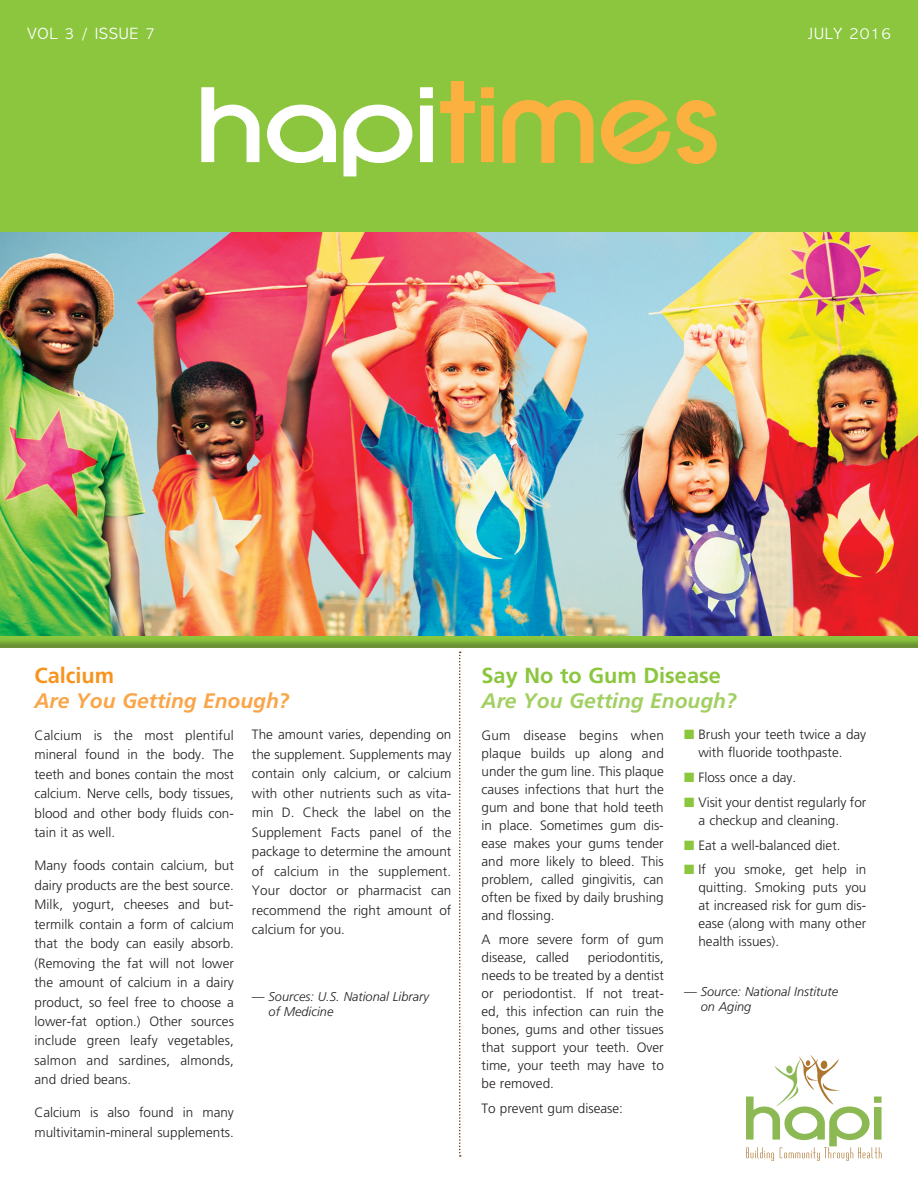
<style>
.page{position:relative;width:918px;height:1188px;background:#fff}
.page>*{position:absolute;margin:0;border:0;box-sizing:border-box;transform-origin:0 0}
.t1{font:700 21.75px "Frutiger";color:#8bc63e}
.t2{font:700 21.75px "Frutiger";color:#f7931d}
.t3{font:italic 700 21px "Frutiger";color:#f9a64a}
.t4{font:italic 700 21px "Frutiger";color:#a2cf62}
.t5{font:300 16.5px "Abadi";letter-spacing:.05em;color:#fff}
.t6{font:300 13.5px/19.5px "Frutiger";color:#231f20;text-align:justify}
.t7{font:italic 300 12.75px/15.3px "Frutiger";color:#231f20}
.s1{color:#8bc63e}
</style>
<div class="page">
<div style="left:0;top:0;width:918px;height:648px;background:#8bc63e"></div>
<svg style="left:201px;top:87px;width:58px;height:75px"></svg>
<svg style="left:267px;top:105px;width:69px;height:58px"></svg>
<svg style="left:344px;top:105px;width:68px;height:71px"></svg>
<svg style="left:420px;top:87px;width:13px;height:75px"></svg>
<svg style="left:440px;top:81px;width:35px;height:82px"></svg>
<svg style="left:502px;top:100px;width:91px;height:63px"></svg>
<svg style="left:601px;top:100px;width:69px;height:64px"></svg>
<svg style="left:677px;top:100px;width:40px;height:64px"></svg>
<svg style="left:481px;top:87px;width:13px;height:75px"></svg>
<div style="left:0;top:638px;width:918px;height:16px;background:#231f20;opacity:.35"></div>
<div style="left:0;top:648px;width:918px;height:7px;background:#fff"></div>
<img style="left:0;top:232px;width:918px;height:403px">
<svg style="left:746px;top:1055px;width:136px;height:106px"></svg>
<svg style="left:459px;top:652px;width:2px;height:505px"></svg>
<p class="t5" style="left:27px;top:25px;width:130px">VOL 3 / ISSUE 7</p>
<p class="t5" style="left:809px;top:25px;width:84px">JULY 2016</p>
<h1 class="t2" style="left:34px;top:662px;width:81px">Calcium</h1>
<h2 class="t3" style="left:34px;top:688px;width:256px">Are You Getting Enough?</h2>
<p class="t6" style="left:34px;top:725px;width:201px">Calcium is the most plentiful mineral found in the body. The teeth and bones contain the most calcium. Nerve cells, body tissues, blood and other body fluids con&shy;tain it as well.</p>
<p class="t6" style="left:34px;top:856px;width:201px">Many foods contain calcium, but dairy products are the best source.<br>Milk, yogurt, cheeses and but&shy;termilk contain a form of calcium that the body can easily absorb. (Removing the fat will not lower the amount of calcium in a dairy product, so feel free to choose a lower-fat option.) Other sources include green leafy vegetables, salmon and sardines, almonds, and dried beans.</p>
<p class="t6" style="left:34px;top:1103px;width:201px">Calcium is also found in many multivitamin-mineral supplements.</p>
<p class="t6" style="left:252px;top:725px;width:201px">The amount varies, depending on the supplement. Supplements may contain only calcium, or calcium with other nutrients such as vita&shy;min D. Check the label on the Supplement Facts panel of the package to determine the amount of calcium in the supplement.<br>Your doctor or pharmacist can recommend the right amount of calcium for you.</p>
<p class="t7" style="left:269px;top:988px;width:162px;text-indent:-17px">— Sources: U.S. National Library of Medicine</p>
<h1 class="t1" style="left:482px;top:662px;width:241px">Say No to Gum Disease</h1>
<h2 class="t4" style="left:482px;top:688px;width:256px">Are You Getting Enough?</h2>
<p class="t6" style="left:482px;top:726px;width:184px;line-height:18px">Gum disease begins when plaque builds up along and under the gum line. This plaque causes infections that hurt the gum and bone that hold teeth in place. Sometimes gum dis&shy;ease makes your gums tender and more likely to bleed. This problem, called gingivitis, can often be fixed by daily brushing and flossing.</p>
<p class="t6" style="left:482px;top:931px;width:184px;line-height:18px">A more severe form of gum disease, called</p>
<p class="t6" style="left:698px;top:726px;width:169px;line-height:18px;text-indent:-14px"><span class="s1">■</span> Brush your teeth twice a day with fluoride toothpaste.</p>
<p class="t6" style="left:684px;top:768px;width:114px"><span class="s1">■</span> Floss once a day.</p>
<p class="t6" style="left:698px;top:793px;width:169px;line-height:18px;text-indent:-14px"><span class="s1">■</span> Visit your dentist regularly for a checkup and cleaning.</p>
<p class="t6" style="left:684px;top:835px;width:158px"><span class="s1">■</span> Eat a well-balanced diet.</p>
<p class="t6" style="left:698px;top:861px;width:169px;line-height:18px;text-indent:-14px"><span class="s1">■</span> If you smoke, get help in quitting. Smoking puts you at increased risk for gum dis&shy;ease (along with many other health issues).</p>
<p class="t7" style="left:701px;top:984px;width:139px;text-indent:-17px">— Source: National Institute on Aging</p>
<p class="t6" style="left:482px;top:949px;width:184px;line-height:18px;text-indent:106px">periodontitis, needs to be treated by a dentist or periodontist. If not treat&shy;ed, this infection can ruin the bones, gums and other tissues that support your teeth. Over time, your teeth may have to be removed.</p>
<p class="t6" style="left:482px;top:1099px;width:143px">To prevent gum disease:</p>
</div>
